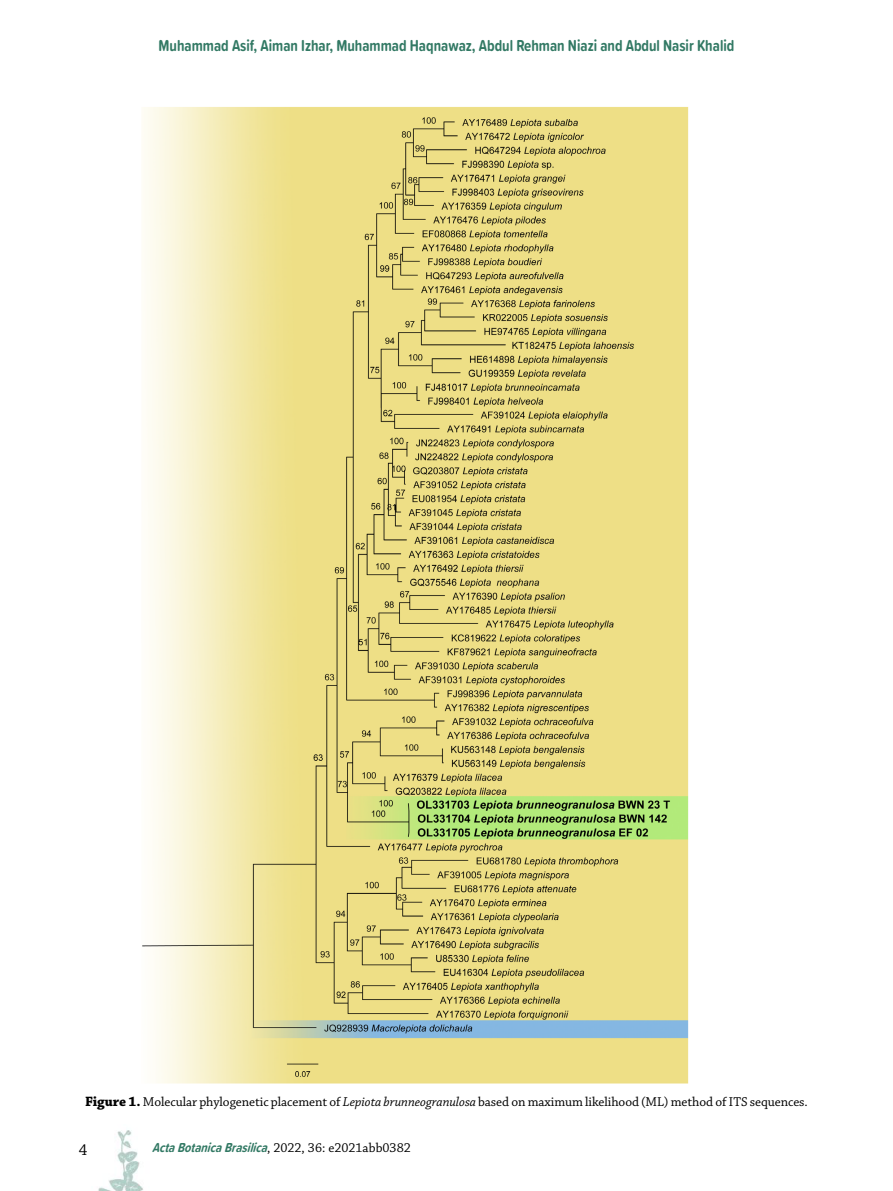
<style>
.page{position:relative;width:893px;height:1191px;background:#fff}
.page>*{position:absolute;margin:0;border:0;box-sizing:border-box;transform-origin:0 0}
.t1{font:700 16.5px "Proxima Soft Cond";color:#327964;scale:.91 1}
.t2{font:16.5px "Chaparral Pro";color:#000}
.t3{font:13.5px "Chaparral Pro";letter-spacing:-.005em;color:#000}
.t4{font:italic 700 13.5px "Proxima Soft Cond";color:#327964;scale:.95 1}
.s1{font-weight:700;font-size:14.25px}
.s2{font-style:italic}
.s3{font-family:"Chaparral Pro";font-weight:400;font-style:normal;color:#000}
</style>
<div class="page">
<img style="left:98px;top:1130px;width:45px;height:61px">
<img style="left:142px;top:107px;width:547px;height:976px">
<p class="t1" style="left:159px;top:33px;width:634px">Muhammad Asif, Aiman Izhar, Muhammad Haqnawaz, Abdul Rehman Niazi and Abdul Nasir Khalid</p>
<p class="t3" style="left:85px;top:1094px;width:724px"><span class="s1">Figure 1.</span> Molecular phylogenetic placement of <span class="s2">Lepiota brunneogranulosa</span> based on maximum likelihood (ML) method of ITS sequences.</p>
<p class="t2" style="left:79px;top:1141px;width:10px">4</p>
<p class="t4" style="left:152px;top:1137px;width:274px">ActaBotanicaBrasilica<span class="s3">, 2 0 2 2 , 3 6 : e 2 0 2 1 a b b 0 3 8 2</span></p>
</div>
